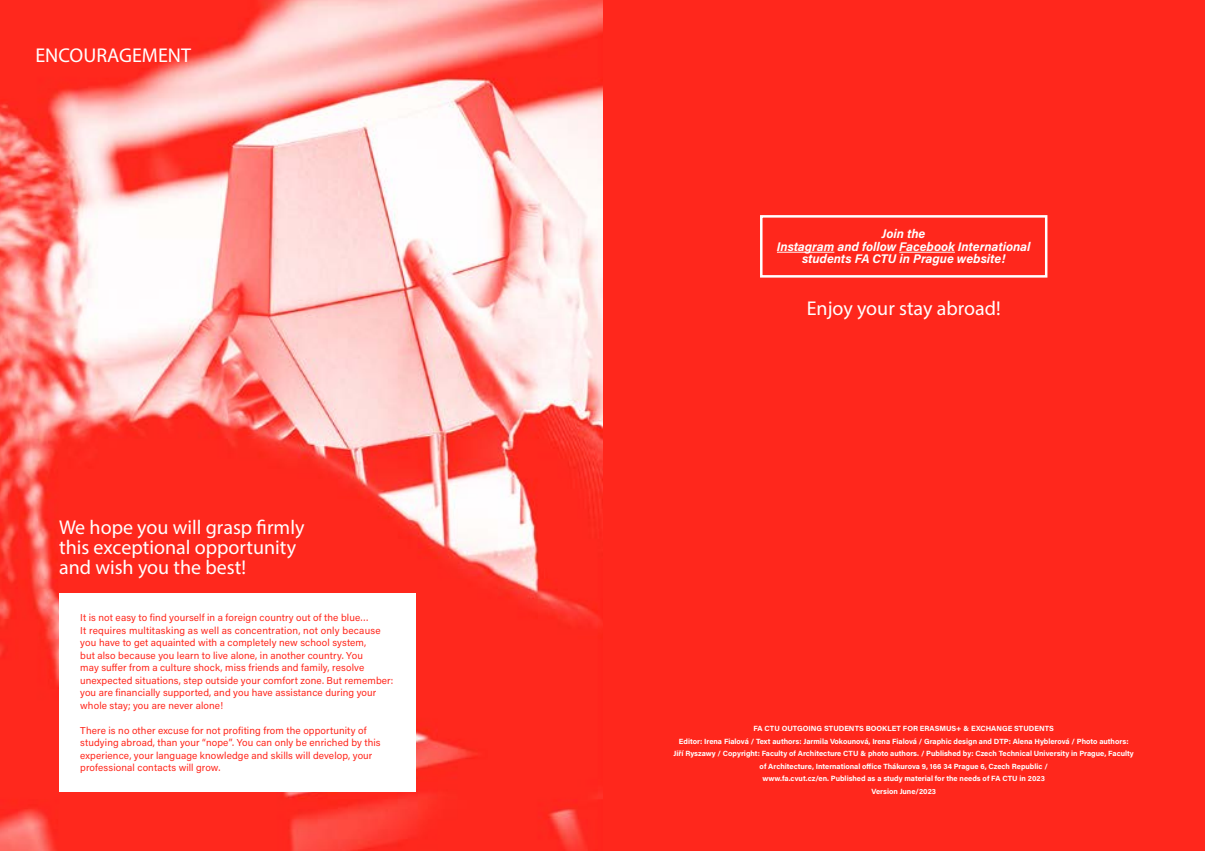
<style>
.page{position:relative;width:1205px;height:851px;background:#fff}
.page>*{position:absolute;margin:0;border:0;box-sizing:border-box;transform-origin:0 0}
.t1{font:20px/20px "Myriad Pro";color:#fff}
.t2{font:italic 700 12.5px/12.5px "Acumin Pro";color:#fff;text-align:center}
.t3{font:10px/12.5px "Acumin Pro";letter-spacing:.01em;color:#ff271c}
.t4{font:700 7.5px/12.5px "Acumin Pro";color:#fff;text-align:center}
</style>
<div class="page">
<div style="left:602px;top:0;width:603px;height:850px;background:#ff271c"></div>
<img style="left:0;top:0;width:602px;height:850px">
<div style="left:59px;top:593px;width:356px;height:198px;background:#fff"></div>
<hr style="left:777px;top:252px;width:57px;height:1px;background:#fff">
<hr style="left:899px;top:252px;width:56px;height:1px;background:#fff">
<div style="left:760px;top:215px;width:287px;height:62px;border:2px solid #fff"></div>
<h1 class="t1" style="left:35px;top:45px;width:157px">ENCOURAGEMENT</h1>
<h1 class="t1" style="left:59px;top:516px;width:247px">We hope you will grasp firmly this exceptional opportunity and wish you the best!</h1>
<p class="t3" style="left:80px;top:611px;width:315px">It is not easy to find yourself in a foreign country out of the blue…<br>It requires multitasking as well as concentration, not only because you have to get aquainted with a completely new school system,<br>but also because you learn to live alone, in another country. You<br>may suffer from a culture shock, miss friends and family, resolve unexpected situations, step outside your comfort zone. But remember: you are financially supported, and you have assistance during your whole stay; you are never alone!</p>
<p class="t3" style="left:80px;top:723px;width:302px">There is no other excuse for not profiting from the opportunity of studying abroad, than your “nope”. You can only be enriched by this experience, your language knowledge and skills will develop, your professional contacts will grow.</p>
<p class="t2" style="left:777px;top:227px;width:255px">Join the<br>Instagram and follow Facebook International students FA CTU in Prague website!</p>
<h1 class="t1" style="left:807px;top:298px;width:195px">Enjoy your stay abroad!</h1>
<p class="t4" style="left:673px;top:722px;width:462px">FA CTU OUTGOING STUDENTS BOOKLET FOR ERASMUS+ &amp; EXCHANGE STUDENTS<br>Editor: Irena Fialová / Text authors: Jarmila Vokounová, Irena Fialová / Graphic design and DTP: Alena Hyblerová / Photo authors:<br>Jiří Ryszawy / Copyright: Faculty of Architecture CTU &amp; photo authors. / Published by: Czech Technical University in Prague, Faculty of Architecture, International office Thákurova 9, 166 34 Prague 6, Czech Republic /<br>www.fa.cvut.cz/en. Published as a study material for the needs of FA CTU in 2023<br>Version June/2023</p>
</div>
